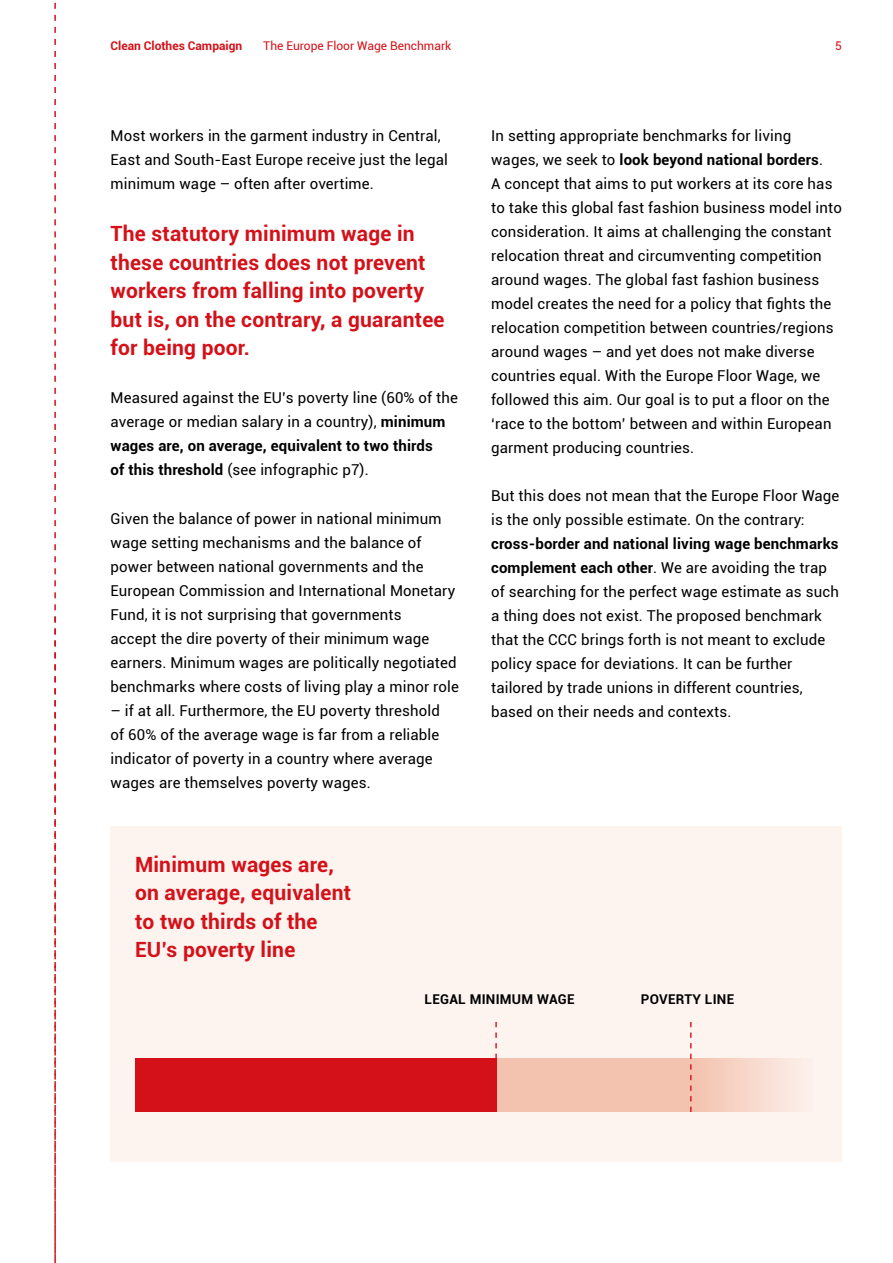
<style>
.page{position:relative;width:893px;height:1263px;background:#fff}
.page>*{position:absolute;margin:0;border:0;box-sizing:border-box;transform-origin:0 0}
.t1{font:700 21px/28.5px "Roboto";letter-spacing:.01em;color:#d41119}
.t2{font:15px/24px "Roboto";letter-spacing:.01em;color:#000}
.t3{font:700 13.5px "Roboto";letter-spacing:.02em;color:#000}
.t4{font:12px "Roboto";color:#d41119}
.t5{font:700 12px "Roboto";color:#d41119}
.s1{font-weight:700}
</style>
<div class="page">
<div style="left:111px;top:826px;width:731px;height:336px;background:#fdf3ef"></div>
<svg style="left:54px;top:2px;width:2px;height:1261px"></svg>
<div style="left:329px;top:1058px;width:362px;height:54px;background:#f4c3af"></div>
<div style="left:692px;top:1058px;width:122px;height:54px;background:linear-gradient(to right,#f3c2ae,#fcf1ed)"></div>
<div style="left:135px;top:1058px;width:362px;height:54px;background:#d41119"></div>
<svg style="left:690px;top:1022px;width:1px;height:90px"></svg>
<svg style="left:495px;top:1022px;width:2px;height:36px"></svg>
<p class="t5" style="left:111px;top:38px;width:133px">Clean Clothes Campaign</p>
<p class="t4" style="left:263px;top:38px;width:190px">The Europe Floor Wage Benchmark</p>
<p class="t4" style="left:835px;top:38px;width:8px">5</p>
<p class="t2" style="left:111px;top:123px;width:339px">Most workers in the garment industry in Central,<br>East and South-East Europe receive just the legal minimum wage – often after overtime.</p>
<h1 class="t1" style="left:111px;top:219px;width:335px">The statutory minimum wage in these countries does not prevent workers from falling into poverty but is, on the contrary, a guarantee for being poor.</h1>
<p class="t2" style="left:111px;top:386px;width:349px">Measured against the EU’s poverty line (60% of the average or median salary in a country), <span class="s1">minimum wages are, on average, equivalent to two thirds<br>of this threshold</span> (see infographic p7).</p>
<p class="t2" style="left:111px;top:506px;width:350px">Given the balance of power in national minimum wage setting mechanisms and the balance of power between national governments and the European Commission and International Monetary Fund, it is not surprising that governments<br>accept the dire poverty of their minimum wage earners. Minimum wages are politically negotiated benchmarks where costs of living play a minor role</p>
<p class="t2" style="left:111px;top:698px;width:331px">– if at all. Furthermore, the EU poverty threshold of 60% of the average wage is far from a reliable indicator of poverty in a country where average wages are themselves poverty wages.</p>
<h1 class="t1" style="left:135px;top:849px;width:218px">Minimum wages are, on average, equivalent to two thirds of the<br>EU’s poverty line</h1>
<p class="t2" style="left:491px;top:123px;width:352px">In setting appropriate benchmarks for living wages, we seek to <span class="s1">look beyond national borders</span>.<br>A concept that aims to put workers at its core has to take this global fast fashion business model into consideration. It aims at challenging the constant relocation threat and circumventing competition around wages. The global fast fashion business model creates the need for a policy that fights the relocation competition between countries/regions around wages – and yet does not make diverse countries equal. With the Europe Floor Wage, we followed this aim. Our goal is to put a floor on the ‘race to the bottom’ between and within European garment producing countries.</p>
<p class="t2" style="left:491px;top:483px;width:350px">But this does not mean that the Europe Floor Wage is the only possible estimate. On the contrary:</p>
<p class="t2" style="left:491px;top:531px;width:349px"><span class="s1">cross-border and national living wage benchmarks complement each other</span>. We are avoiding the trap of searching for the perfect wage estimate as such a thing does not exist. The proposed benchmark that the CCC brings forth is not meant to exclude policy space for deviations. It can be further tailored by trade unions in different countries, based on their needs and contexts.</p>
<p class="t3" style="left:425px;top:990px;width:151px">LEGAL MINIMUM WAGE</p>
<p class="t3" style="left:641px;top:990px;width:95px">POVERTY LINE</p>
</div>
